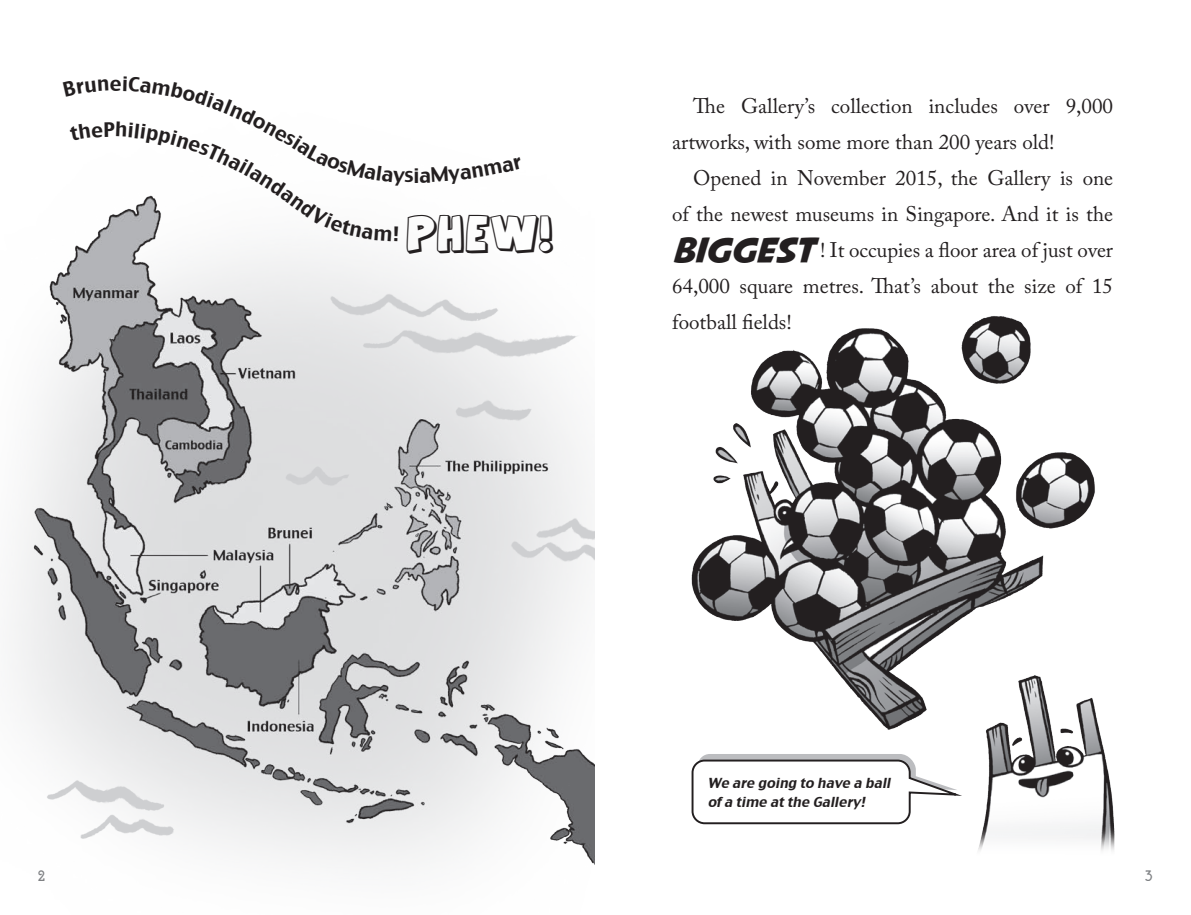
<style>
.page{position:relative;width:1191px;height:915px;background:#fff}
.page>*{position:absolute;margin:0;border:0;box-sizing:border-box;transform-origin:0 0}
.t1{font:35.1px "Agent Orange";color:#231f20}
.t2{font:21px/36px "Adobe Caslon Pro";color:#231f20}
.t3{font:19.5px "Charcoal CY";color:#231f20}
.t4{font:300 15px "Berliner Grotesk";color:#808285}
.t5{font:italic 13.5px/19.5px "Charcoal CY";color:#231f20}
.s1{font-family:"Avengeance Mightiest Avenger";font-size:34.5px}
</style>
<div class="page">
<svg style="left:691px;top:754px;width:271px;height:70px"></svg>
<img style="left:978px;top:738px;width:137px;height:113px">
<img style="left:13px;top:241px;width:582px;height:624px">
<img style="left:691px;top:316px;width:410px;height:426px">
<svg style="left:92px;top:195px;width:69px;height:46px"></svg>
<p class="t3" style="left:110px;top:71px;width:13px">e</p>
<p class="t3" style="left:413px;top:163px;width:8px">i</p>
<h1 class="t1" style="left:408px;top:214px;width:150px">Phew!</h1>
<p class="t2" style="left:672px;top:87px;width:442px;text-indent:21px">The Gallery’s collection includes over 9,000 artworks, with some more than 200 years old!</p>
<p class="t2" style="left:672px;top:159px;width:442px;text-align:justify;text-indent:21px">Opened in November 2015, the Gallery is one of the newest museums in Singapore. And it is the <span class="s1">BIGGEST</span> ! It occupies a floor area of just over 64,000 square metres. That’s about the size of 15 football fields!</p>
<p class="t5" style="left:707px;top:772px;width:187px">We are going to have a ball of a time atthe Gallery!</p>
<p class="t4" style="left:38px;top:866px;width:9px">2</p>
<p class="t4" style="left:1145px;top:866px;width:9px">3</p>
</div>
